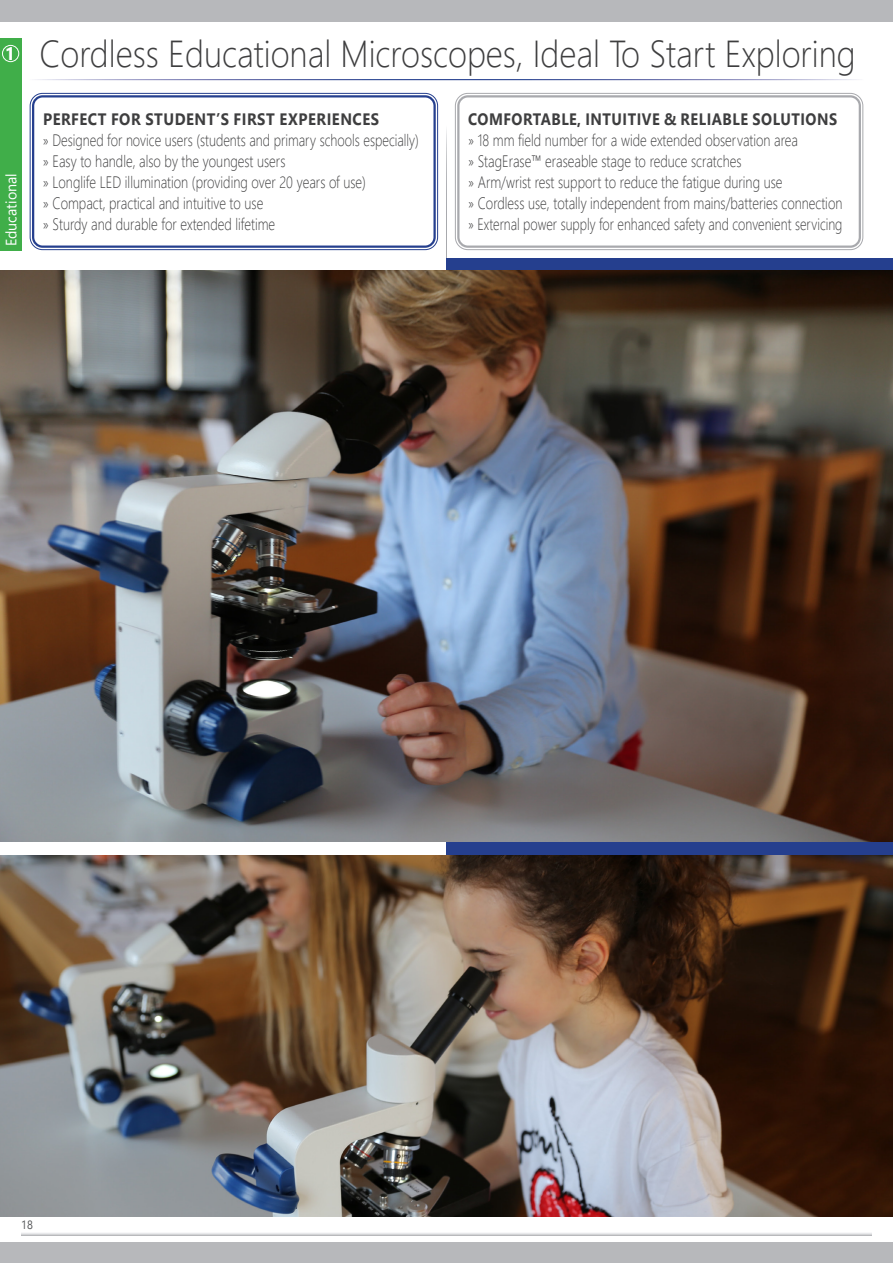
<style>
.page{position:relative;width:893px;height:1263px;background:#fff}
.page>*{position:absolute;margin:0;border:0;box-sizing:border-box;transform-origin:0 0}
.t1{font:300 37.5px "Segoe UI";color:#3e3e3f;scale:.9 1}
.t2{font:700 18px "Segoe UI";color:#fff}
.t3{font:300 16.5px/21px "Segoe UI";color:#3e3e3f;scale:.8 1}
.t4{font:300 16.5px/21px "Segoe UI";color:#3e3e3f;scale:.79 1}
.t5{font:700 16.5px "Segoe UI";letter-spacing:.035em;color:#3e3e3f;scale:.88 1}
.t6{font:700 16.5px "Segoe UI";letter-spacing:.035em;color:#3e3e3f;scale:.9 1}
.t7{font:15px "Segoe UI";color:#fff;scale:.95 1}
.t8{font:12px "Segoe UI";color:#57585a;scale:.9 1}
</style>
<div class="page">
<div style="left:0;top:0;width:893px;height:21px;background:#b7b8bb"></div>
<svg style="left:21px;top:1233px;width:851px;height:2px;background:#dddee0"></svg>
<div style="left:0;top:1242px;width:893px;height:21px;background:#b7b8bb"></div>
<div style="left:446px;top:258px;width:447px;height:12px;background:#253f8e"></div>
<div style="left:30px;top:93px;width:408px;height:157px;border:1px solid #253f8e;border-radius:13px"></div>
<div style="left:32px;top:95px;width:404px;height:153px;border:2px solid #253f8e;border-radius:10px"></div>
<div style="left:446px;top:842px;width:447px;height:13px;background:#253f8e"></div>
<img style="left:0;top:270px;width:893px;height:572px">
<img style="left:0;top:855px;width:893px;height:361px">
<div style="left:455px;top:93px;width:408px;height:157px;border:1px solid #a8a9ad;border-radius:13px"></div>
<div style="left:457px;top:95px;width:404px;height:153px;border:2px solid #a8a9ad;border-radius:10px"></div>
<div style="left:0;top:38px;width:21px;height:212px;background:#40ae49"></div>
<div style="left:2px;top:45px;width:17px;height:17px;border:1px solid #fff;border-radius:50%"></div>
<p class="t2" style="left:5px;top:36px;width:12px">1</p>
<p class="t7" style="left:-3px;top:246px;width:78px;rotate:-90deg">Educational</p>
<h1 class="t1" style="left:40px;top:18px;width:908px">Cordless Educational Microscopes, Ideal To Start Exploring</h1>
<p class="t5" style="left:468px;top:104px;width:421px">COMFORTABLE, INTUITIVE &amp; RELIABLE SOLUTIONS</p>
<p class="t3" style="left:468px;top:128px;width:470px">» 18 mm field number for a wide extended observation area<br>» StagErase™ eraseable stage to reduce scratches<br>» Arm/wrist rest support to reduce the fatigue during use<br>» Cordless use, totally independent from mains/batteries connection » External power supply for enhanced safety and convenient servicing</p>
<p class="t6" style="left:43px;top:104px;width:375px">PERFECT FOR STUDENT’S FIRST EXPERIENCES</p>
<p class="t4" style="left:43px;top:128px;width:477px">» Designed for novice users (students and primary schools especially) » Easy to handle, also by the youngest users<br>» Longlife LED illumination (providing over 20 years of use)<br>» Compact, practical and intuitive to use<br>» Sturdy and durable for extended lifetime</p>
<p class="t8" style="left:21px;top:1213px;width:14px">18</p>
</div>
